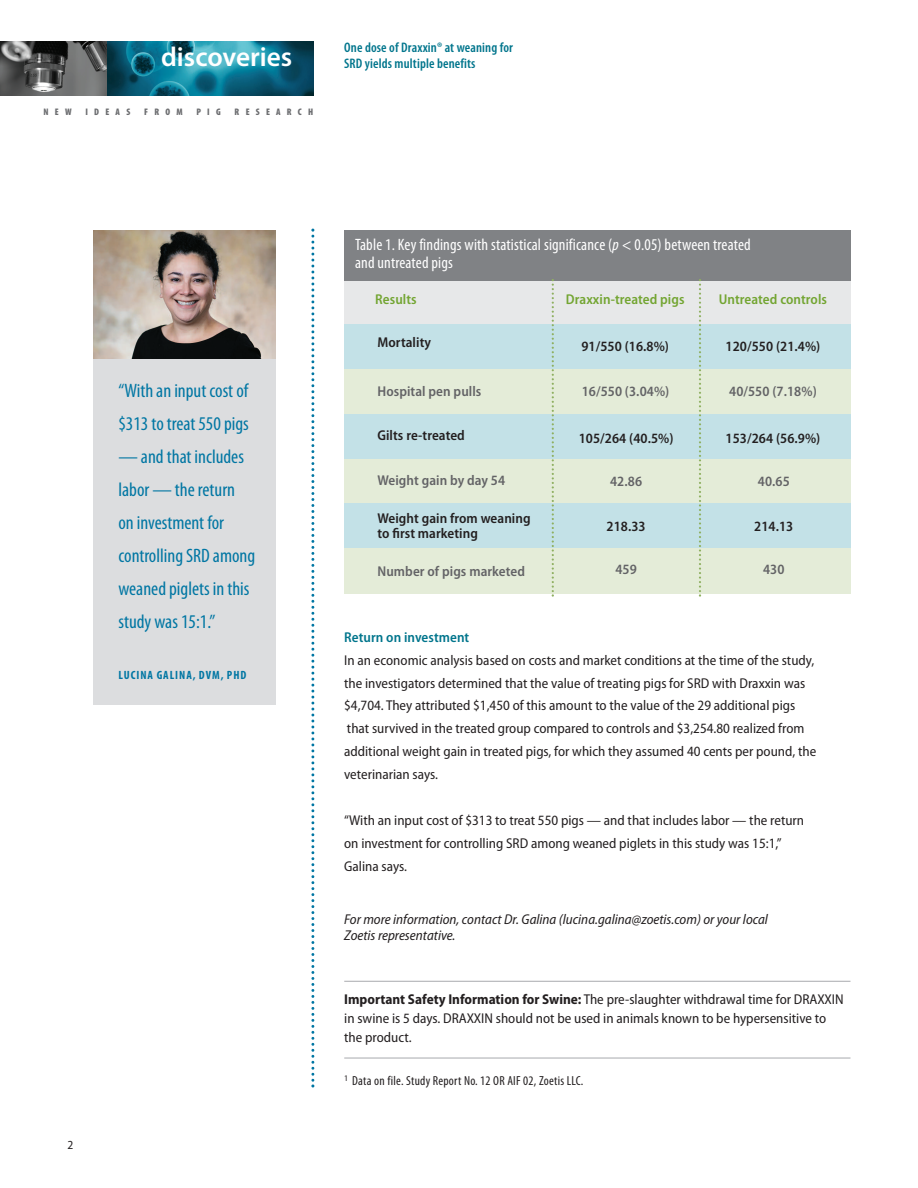
<style>
.page{position:relative;width:918px;height:1188px;background:#fff}
.page>*{position:absolute;margin:0;border:0;box-sizing:border-box;transform-origin:0 0}
.t1{font:600 27.3px "Myriad Pro";color:#fff}
.t2{font:condensed 19.5px/33px "Myriad Pro";color:#0076a3}
.t3{font:condensed 16.5px/18px "Myriad Pro";letter-spacing:.01em;color:#fff}
.t4{font:semi-condensed 14.25px/22.8px "Myriad Pro";color:#231f20}
.t5{font:600 semi-condensed 14.25px/15px "Myriad Pro";letter-spacing:.005em;color:#231f20}
.t6{font:600 semi-condensed 14.25px "Myriad Pro";letter-spacing:.005em;color:#636366}
.t7{font:italic semi-condensed 14.25px/15.8px "Myriad Pro";color:#231f20}
.t8{font:600 semi-condensed 14.25px "Myriad Pro";letter-spacing:.005em;color:#73a532}
.t9{font:600 semi-condensed 14.25px "Myriad Pro";letter-spacing:.005em;color:#00758c}
.t10{font:600 condensed 13.8px/15.9px "Myriad Pro";letter-spacing:.01em;color:#00758c}
.t11{font:condensed 13.2px "Myriad Pro";letter-spacing:.02em;color:#231f20}
.t12{font:semi-condensed 12.3px "Myriad Pro";color:#231f20}
.t13{font:700 condensed 12px "Myriad Pro";letter-spacing:.08em;color:#0076a3}
.t14{font:900 condensed 9.6px "Myriad Pro";letter-spacing:.655em;color:#6c6d70}
.s1{font-style:italic}
.s2{font-weight:700}
</style>
<div class="page">
<div style="left:344px;top:545px;width:507px;height:48px;background:#e4ecd8"></div>
<img style="left:0;top:42px;width:313px;height:54px">
<svg style="left:311px;top:229px;width:3px;height:859px"></svg>
<div style="left:93px;top:357px;width:182px;height:348px;background:#dcdddf"></div>
<img style="left:93px;top:230px;width:182px;height:128px">
<div style="left:344px;top:281px;width:507px;height:45px;background:#e7e8e9"></div>
<div style="left:344px;top:324px;width:507px;height:45px;background:#c3e1e7"></div>
<div style="left:344px;top:369px;width:507px;height:45px;background:#e4ecd8"></div>
<div style="left:344px;top:230px;width:506px;height:51px;background:#808285"></div>
<div style="left:344px;top:414px;width:507px;height:45px;background:#c3e1e7"></div>
<div style="left:344px;top:459px;width:507px;height:45px;background:#e4ecd8"></div>
<div style="left:344px;top:503px;width:507px;height:45px;background:#c3e1e7"></div>
<svg style="left:552px;top:279px;width:2px;height:318px"></svg>
<svg style="left:699px;top:279px;width:2px;height:318px"></svg>
<hr style="left:344px;top:981px;width:507px;height:1px;background:#a8a9ad">
<hr style="left:344px;top:1058px;width:507px;height:1px;background:#a8a9ad">
<h1 class="t1" style="left:161px;top:47px;width:133px">discoveries</h1>
<p class="t14" style="left:43px;top:108px;width:30px">NEW</p>
<p class="t14" style="left:85px;top:108px;width:46px">IDEAS</p>
<p class="t14" style="left:144px;top:108px;width:40px">FROM</p>
<p class="t14" style="left:196px;top:108px;width:26px">PIG</p>
<p class="t14" style="left:235px;top:108px;width:80px">RESEARCH</p>
<p class="t10" style="left:344px;top:41px;width:170px">One dose of Draxxin® at weaning for<br>SRD yields multiple benefits</p>
<h2 class="t2" style="left:118px;top:376px;width:132px">“With an input cost of $313 to treat 550 pigs</h2>
<h2 class="t2" style="left:118px;top:442px;width:138px">— and that includes labor — the return on investment for controlling SRD among weaned piglets in this study was 15:1.”</h2>
<p class="t13" style="left:119px;top:671px;width:129px">LUCINA GALINA, DVM, PHD</p>
<p class="t12" style="left:68px;top:1140px;width:7px">2</p>
<p class="t3" style="left:355px;top:237px;width:397px">Table 1. Key findings with statistical significance (<span class="s1">p</span> &lt; 0.05) between treated and untreated pigs</p>
<p class="t8" style="left:375px;top:294px;width:43px">Results</p>
<p class="t5" style="left:377px;top:336px;width:55px">Mortality</p>
<p class="t5" style="left:726px;top:340px;width:96px">120/550 (21.4%)</p>
<p class="t6" style="left:377px;top:386px;width:105px">Hospital pen pulls</p>
<p class="t6" style="left:729px;top:386px;width:89px">40/550 (7.18%)</p>
<p class="t5" style="left:377px;top:429px;width:89px">Gilts re-treated</p>
<p class="t5" style="left:726px;top:432px;width:96px">153/264 (56.9%)</p>
<p class="t6" style="left:377px;top:475px;width:129px">Weight gain by day 54</p>
<p class="t6" style="left:758px;top:476px;width:33px">40.65</p>
<p class="t5" style="left:377px;top:511px;width:155px">Weight gain from weaning to first marketing</p>
<p class="t5" style="left:754px;top:519px;width:41px">214.13</p>
<p class="t6" style="left:377px;top:566px;width:149px">Number of pigs marketed</p>
<p class="t6" style="left:763px;top:564px;width:23px">430</p>
<p class="t8" style="left:566px;top:294px;width:120px">Draxxin-treated pigs</p>
<p class="t8" style="left:719px;top:294px;width:110px">Untreated controls</p>
<p class="t5" style="left:581px;top:340px;width:89px">91/550 (16.8%)</p>
<p class="t6" style="left:582px;top:386px;width:89px">16/550 (3.04%)</p>
<p class="t5" style="left:579px;top:432px;width:96px">105/264 (40.5%)</p>
<p class="t6" style="left:610px;top:476px;width:33px">42.86</p>
<p class="t5" style="left:607px;top:519px;width:41px">218.33</p>
<p class="t6" style="left:615px;top:564px;width:23px">459</p>
<p class="t9" style="left:344px;top:632px;width:127px">Return on investment</p>
<p class="t4" style="left:344px;top:650px;width:474px">In an economic analysis based on costs and market conditions at the time of the study, the investigators determined that the value of treating pigs for SRD with Draxxin was $4,704. They attributed $1,450 of this amount to the value of the 29 additional pigs that survived in the treated group compared to controls and $3,254.80 realized from additional weight gain in treated pigs, for which they assumed 40 cents per pound, the veterinarian says.</p>
<p class="t4" style="left:344px;top:810px;width:462px">“With an input cost of $313 to treat 550 pigs — and that includes labor — the return on investment for controlling SRD among weaned piglets in this study was 15:1,”<br>Galina says.</p>
<p class="t7" style="left:344px;top:912px;width:425px">For more information, contact Dr. Galina (lucina.galina@zoetis.com) or your local<br>Zoetis representative.</p>
<p class="t4" style="left:344px;top:991px;width:501px;line-height:18.8px"><span class="s2">Important Safety Information for Swine:</span> The pre-slaughter withdrawal time for DRAXXIN in swine is 5 days. DRAXXIN should not be used in animals known to be hypersensitive to the product.</p>
<p class="t11" style="left:344px;top:1076px;width:241px"><sup>1</sup> Data on file. Study Report No. 12 OR AIF 02, Zoetis LLC.</p>
</div>
